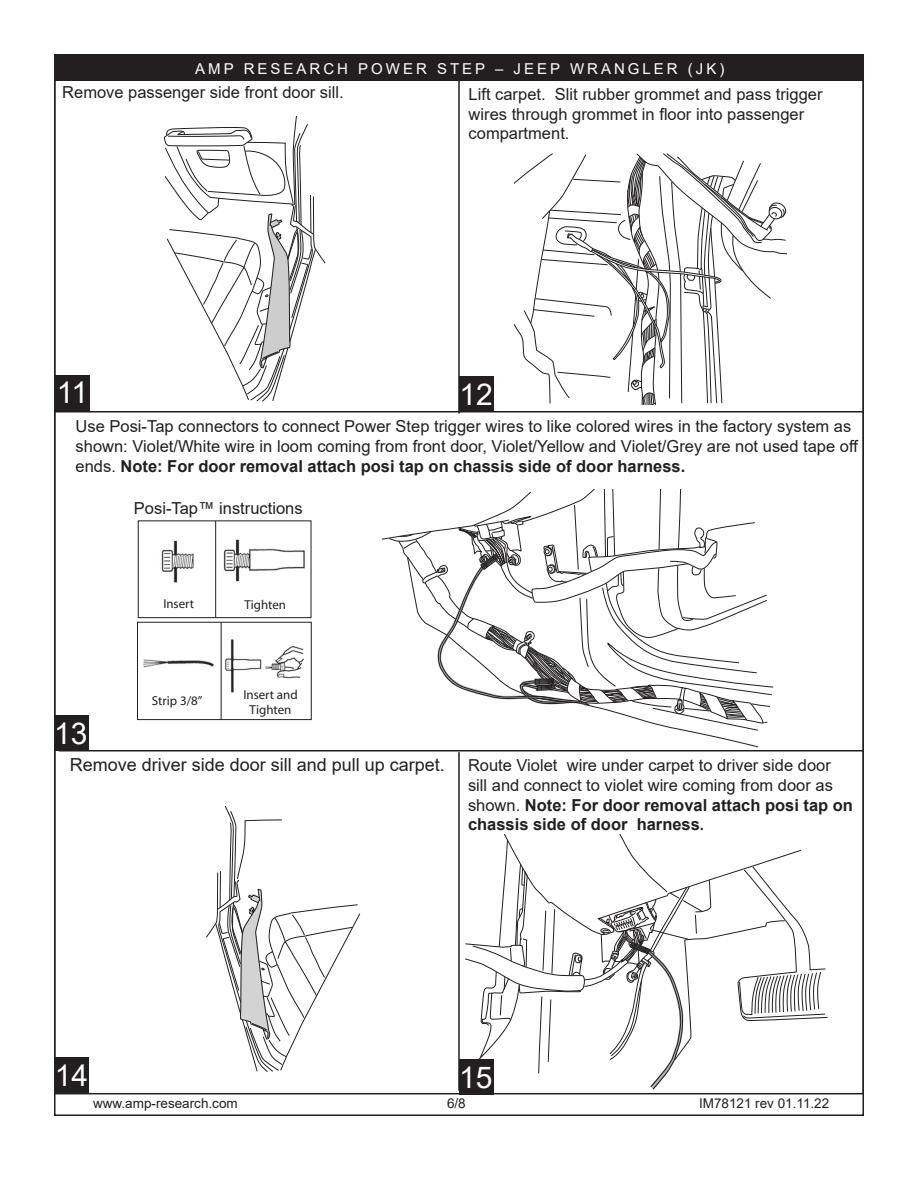
<style>
.page{position:relative;width:918px;height:1188px;background:#fff}
.page>*{position:absolute;margin:0;border:0;box-sizing:border-box;transform-origin:0 0}
.t1{font:30px "Arial";color:#fff}
.t2{font:18px "Arial";color:#231f20}
.t3{font:16.5px/19.8px "Arial";color:#231f20}
.t4{font:15px "Arial";letter-spacing:.2em;color:#fff}
.t5{font:13.5px "Arial";color:#231f20}
.t6{font:13.05px/15.6px "Myriad";color:#231f20;text-align:center}
.t7{font:12.9px "Myriad";color:#231f20}
.s1{font-weight:700}
.s2{font-weight:700;font-size:15px}
</style>
<div class="page">
<div style="left:54px;top:55px;width:809px;height:26px;background:#231f20"></div>
<div style="left:54px;top:715px;width:34px;height:36px;background:#231f20"></div>
<div style="left:459px;top:1059px;width:35px;height:36px;background:#231f20"></div>
<div style="left:459px;top:376px;width:35px;height:36px;background:#231f20"></div>
<div style="left:55px;top:375px;width:35px;height:36px;background:#231f20"></div>
<div style="left:54px;top:54px;width:810px;height:27px;border:2px solid #231f20"></div>
<hr style="left:458px;top:752px;width:2px;height:339px;background:#231f20">
<hr style="left:458px;top:75px;width:2px;height:338px;background:#231f20">
<svg style="left:465px;top:834px;width:363px;height:256px"></svg>
<svg style="left:514px;top:153px;width:274px;height:252px"></svg>
<svg style="left:164px;top:116px;width:162px;height:286px"></svg>
<img style="left:161px;top:540px;width:33px;height:43px">
<img style="left:223px;top:539px;width:82px;height:43px">
<div style="left:138px;top:521px;width:173px;height:97px;border:1px solid #231f20"></div>
<hr style="left:215px;top:521px;width:1px;height:97px;background:#231f20">
<div style="left:137px;top:622px;width:175px;height:98px;border:1px solid #231f20"></div>
<hr style="left:221px;top:622px;width:1px;height:98px;background:#231f20">
<img style="left:143px;top:659px;width:71px;height:9px">
<img style="left:225px;top:639px;width:80px;height:53px">
<svg style="left:382px;top:489px;width:392px;height:259px"></svg>
<svg style="left:206px;top:806px;width:155px;height:266px"></svg>
<div style="left:55px;top:1057px;width:34px;height:36px;background:#231f20"></div>
<hr style="left:58px;top:750px;width:806px;height:2px;background:#231f20">
<hr style="left:54px;top:411px;width:810px;height:1px;background:#231f20">
<p class="t4" style="left:195px;top:58px;width:531px">AMP RESEARCH POWER STEP – JEEP WRANGLER (JK)</p>
<p class="t3" style="left:62px;top:82px;width:283px">Remove passenger side front door sill.</p>
<p class="t3" style="left:469px;top:84px;width:355px">Lift carpet. Slit rubber grommet and pass trigger wires through grommet in floor into passenger compartment.</p>
<h1 class="t1" style="left:55px;top:372px;width:35px">1 01</h1>
<h1 class="t1" style="left:459px;top:374px;width:35px">12</h1>
<p class="t3" style="left:76px;top:416px;width:784px">Use Posi-Tap connectors to connect Power Step trigger wires to like colored wires in the factory system as shown: Violet/White wire in loom coming from front door, Violet/Yellow and Violet/Grey are not used tape off ends. <span class="s1">Note: For door removal attach posi tap on chassis side of door harness.</span></p>
<p class="t3" style="left:134px;top:498px;width:170px">Posi-Tap™ instructions</p>
<p class="t7" style="left:163px;top:597px;width:32px">Insert</p>
<p class="t7" style="left:244px;top:598px;width:43px">Tighten</p>
<h1 class="t1" style="left:54px;top:713px;width:35px">13</h1>
<p class="t6" style="left:152px;top:693px;width:52px">Strip 3/8”</p>
<p class="t6" style="left:243px;top:687px;width:56px">Insert and<br>Tighten</p>
<p class="t2" style="left:70px;top:753px;width:377px">Remove driver side door sill and pull up carpet.</p>
<p class="t3" style="left:468px;top:755px;width:387px">Route Violet wire under carpet to driver side door sill and connect to violet wire coming from door as shown. <span class="s1">Note: For door removal attach posi tap on chassis side of door harness</span><span class="s2">.</span></p>
<h1 class="t1" style="left:55px;top:1055px;width:35px">14</h1>
<h1 class="t1" style="left:459px;top:1057px;width:35px">15</h1>
<p class="t5" style="left:93px;top:1094px;width:146px">www.amp-research.com</p>
<p class="t5" style="left:447px;top:1094px;width:20px">6/8</p>
<p class="t5" style="left:699px;top:1094px;width:132px">IM78121 rev 01.11.22</p>
</div>
